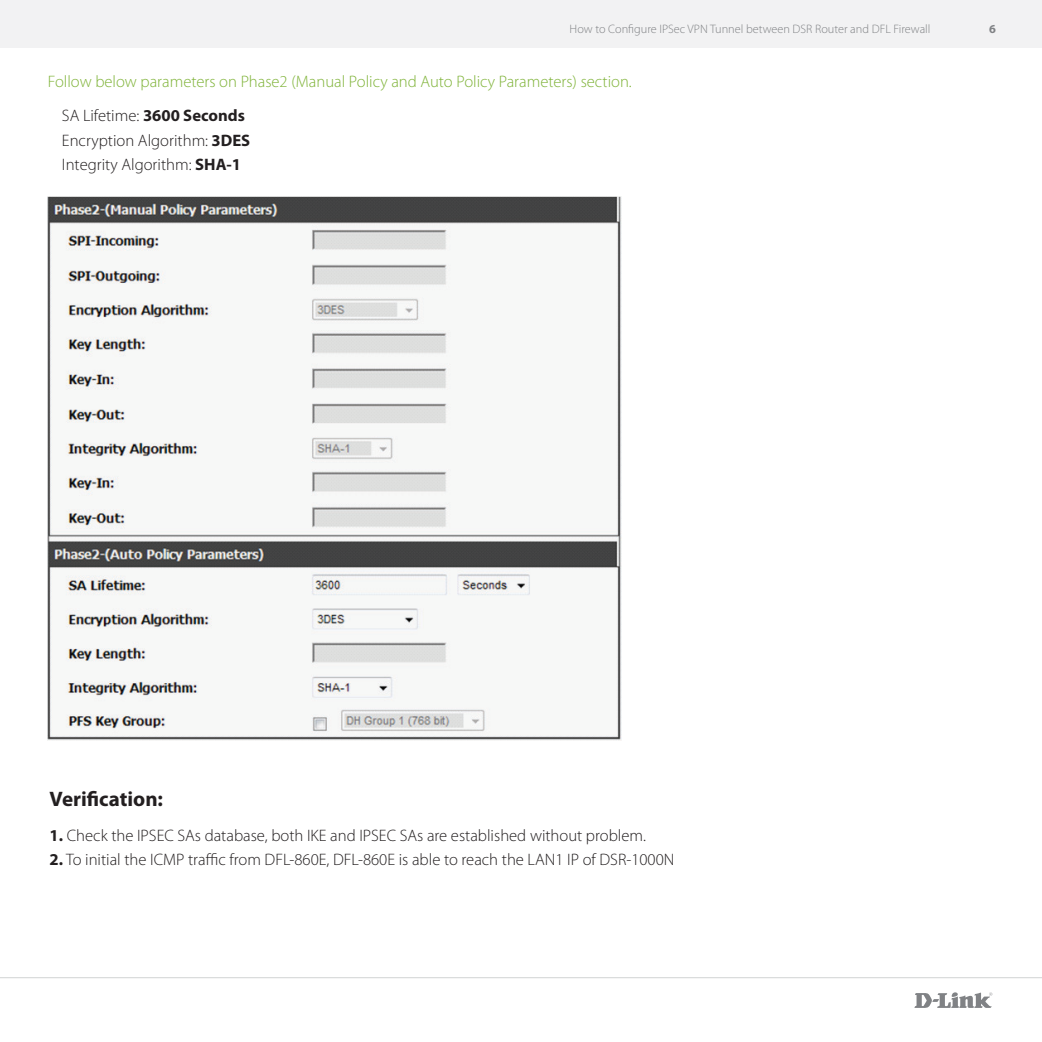
<style>
.page{position:relative;width:1042px;height:1042px;background:#fff}
.page>*{position:absolute;margin:0;border:0;box-sizing:border-box;transform-origin:0 0}
.t1{font:700 21px "Myriad Pro";color:#231f20}
.t2{font:300 16.62px "Myriad Pro";color:#231f20}
.t3{font:300 16.62px "Myriad Pro";color:#7fb338}
.t4{font:300 12.25px "Myriad Pro";color:#808285}
.t5{font:700 12.25px "Myriad Pro";color:#808285}
.s1{font-weight:700}
</style>
<div class="page">
<img style="left:48px;top:197px;width:573px;height:544px">
<div style="left:0;top:0;width:1042px;height:48px;background:#f2f2f3"></div>
<svg style="left:914px;top:992px;width:78px;height:16px"></svg>
<hr style="left:0;top:977px;width:1042px;height:1px;background:#d1d3d4">
<p class="t4" style="left:570px;top:22px;width:362px">How to Configure IPSec VPN Tunnel between DSR Router and DFL Firewall</p>
<p class="t5" style="left:989px;top:21px;width:8px">6</p>
<p class="t3" style="left:48px;top:72px;width:585px">Follow below parameters on Phase2 (Manual Policy and Auto Policy Parameters) section.</p>
<p class="t2" style="left:62px;top:107px;width:184px">SA Lifetime: <span class="s1">3600 Seconds</span></p>
<p class="t2" style="left:62px;top:131px;width:190px">Encryption Algorithm: <span class="s1">3DES</span></p>
<p class="t2" style="left:62px;top:156px;width:181px">Integrity Algorithm: <span class="s1">SHA-1</span></p>
<p class="t1" style="left:50px;top:785px;width:115px">Verification:</p>
<p class="t2" style="left:50px;top:826px;width:598px"><span class="s1">1.</span> Check the IPSEC SAs database, both IKE and IPSEC SAs are established without problem.</p>
<p class="t2" style="left:50px;top:850px;width:626px"><span class="s1">2.</span> To initial the ICMP traffic from DFL-860E, DFL-860E is able to reach the LAN1 IP of DSR-1000N</p>
</div>
